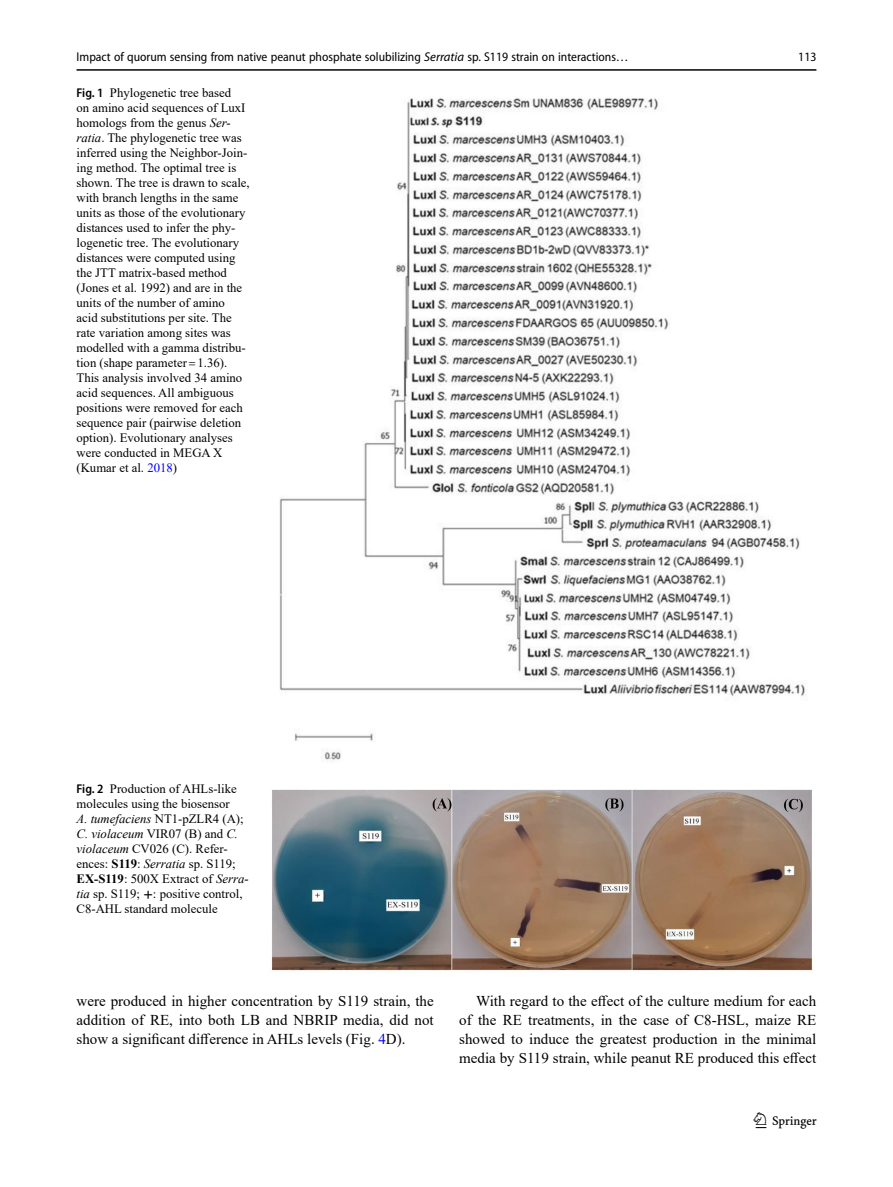
<style>
.page{position:relative;width:893px;height:1187px;background:#fff}
.page>*{position:absolute;margin:0;border:0;box-sizing:border-box;transform-origin:0 0}
.t1{font:22.5px "Springnew";color:#000}
.Body_Text_Indent{font:15px/18.8px "Times New Roman";color:#000;text-align:justify}
.Body_Text{font:15px/18.8px "Times New Roman";color:#000;text-align:justify}
.Figure_Caption_Side{font:12.75px/15px "Times New Roman";color:#000}
.t2{font:semi-condensed 12.75px "Myriad Pro";color:#000}
.s1{font-style:italic;font-stretch:normal}
.s2{font-family:"Myriad Pro";font-weight:600;font-stretch:semi-condensed}
.s3{font-style:italic}
.s4{font-family:"Minion Pro"}
.s5{color:#00f}
.s6{font-weight:700}
.s7{font-family:"STIX";font-weight:700}
</style>
<div class="page">
<hr style="left:77px;top:69px;width:739px;height:2px;background:#000">
<img style="left:271px;top:789px;width:542px;height:182px">
<img style="left:279px;top:98px;width:527px;height:663px">
<p class="t2" style="left:77px;top:49px;width:554px">Impact of quorum sensing from native peanut phosphate solubilizing <span class="s1">Serratia</span> sp. S119 strain on interactions…</p>
<p class="Figure_Caption_Side" style="left:77px;top:84px;width:175px"><span class="s2">Fig. 1</span> Phylogenetic tree based<br>on amino acid sequences of LuxI homologs from the genus <span class="s3">Ser&shy;ratia</span>. The phylogenetic tree was inferred using the Neighbor-Join&shy;ing method. The optimal tree is shown. The tree is drawn to scale, with branch lengths in the same units as those of the evolutionary distances used to infer the phy&shy;logenetic tree. The evolutionary distances were computed using the JTT matrix-based method (Jones et al. 1992) and are in the units of the number of amino<br>acid substitutions per site. The rate variation among sites was modelled with a gamma distribu&shy;tion (shape parameter<span class="s4">=</span>1.36).<br>This analysis involved 34 amino acid sequences. All ambiguous positions were removed for each sequence pair (pairwise deletion option). Evolutionary analyses were conducted in MEGA X (Kumar et al. <span class="s5">2018</span>)</p>
<p class="Figure_Caption_Side" style="left:77px;top:780px;width:174px"><span class="s2">Fig. 2</span> Production of AHLs-like molecules using the biosensor<br><span class="s3">A. tumefaciens</span> NT1-pZLR4 (A);<br><span class="s3">C. violaceum</span> VIR07 (B) and <span class="s3">C. violaceum</span> CV026 (C). Refer&shy;ences: <span class="s6">S119</span>: <span class="s3">Serratia</span> sp. S119;<br><span class="s6">EX-S119</span>: 500X Extract of <span class="s3">Serra&shy;tia</span> sp. S119; <span class="s7">+</span>: positive control,<br>C8-AHL standard molecule</p>
<p class="t2" style="left:798px;top:49px;width:20px">113</p>
<p class="Body_Text" style="left:77px;top:991px;width:359px">were produced in higher concentration by S119 strain, the addition of RE, into both LB and NBRIP media, did not show a significant difference in AHLs levels (Fig. <span class="s5">4</span>D).</p>
<p class="Body_Text_Indent" style="left:459px;top:991px;width:359px;text-indent:17px">With regard to the effect of the culture medium for each of the RE treatments, in the case of C8-HSL, maize RE showed to induce the greatest production in the minimal media by S119 strain, while peanut RE produced this effect</p>
<h1 class="t1" style="left:756px;top:1107px;width:63px">1 3</h1>
</div>
